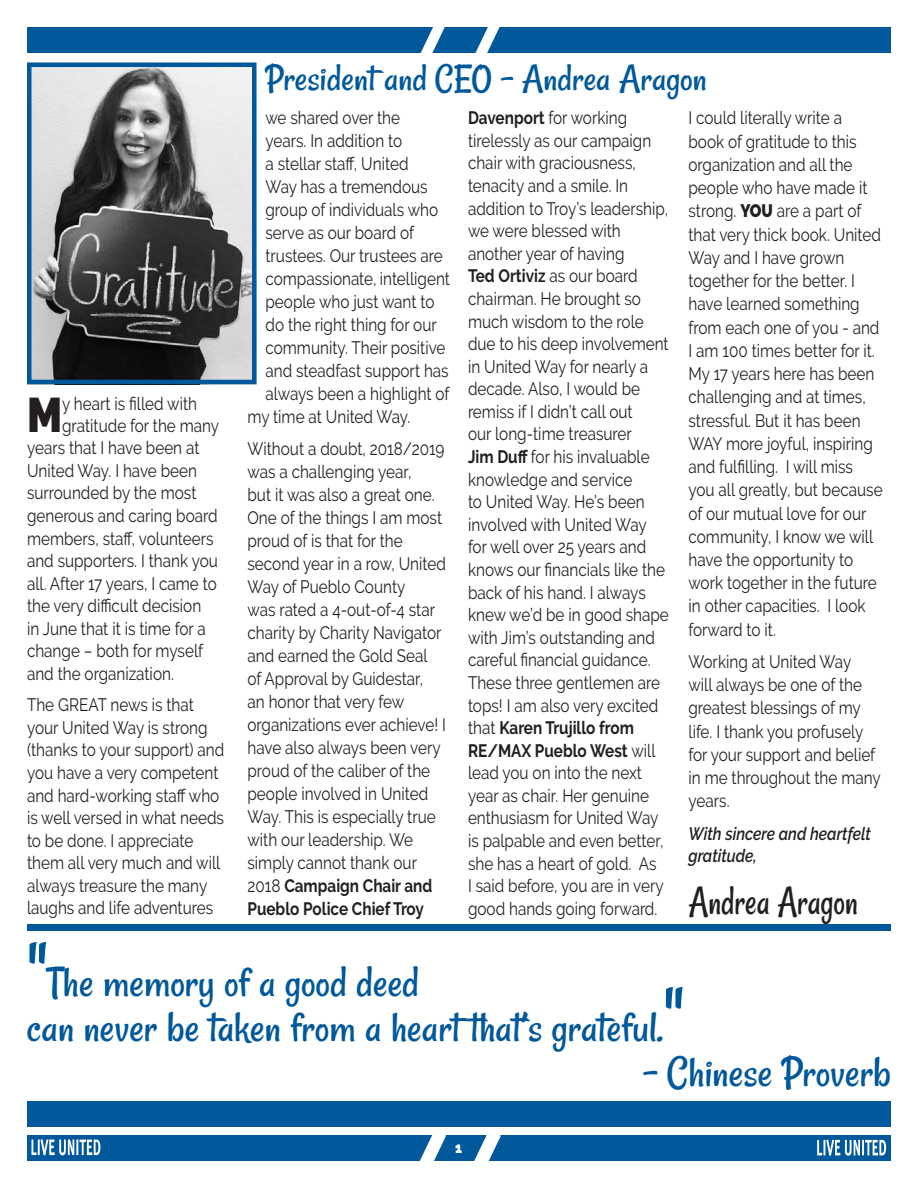
<style>
.page{position:relative;width:918px;height:1188px;background:#fff}
.page>*{position:absolute;margin:0;border:0;box-sizing:border-box;transform-origin:0 0}
.Text_11pt{font:900 48.45px "Raleway";color:#231f20;scale:.85 1}
.t1{font:45px/45px "Rancho";color:#01589a}
.Text_11pt-2{font:42px "Rancho";color:#231f20;scale:.85 1}
.Rancho_30{font:39px "Rancho";color:#01589a}
.Text_11pt-3{font:18px/22.6px "Raleway";color:#231f20;scale:.85 1}
.Text_11pt-4{font:italic 600 18px/22.8px "Raleway";color:#231f20;scale:.85 1}
.t2{font:900 15px "Raleway";color:#fff;scale:.85 1}
.s1{font-weight:700}
.s2{font-weight:900}
.s3{font-size:81px}
</style>
<div class="page">
<div style="left:27px;top:1135px;width:864px;height:26px;background:#01589a"></div>
<svg style="left:31px;top:1140px;width:69px;height:15px"></svg>
<svg style="left:817px;top:1140px;width:69px;height:16px"></svg>
<svg style="left:420px;top:1135px;width:26px;height:26px"></svg>
<svg style="left:474px;top:1135px;width:27px;height:26px"></svg>
<div style="left:27px;top:27px;width:864px;height:25px;background:#01589a"></div>
<svg style="left:421px;top:27px;width:24px;height:25px"></svg>
<svg style="left:476px;top:27px;width:24px;height:25px"></svg>
<img style="left:32px;top:68px;width:219px;height:311px">
<div style="left:27px;top:63px;width:229px;height:321px;border:4px solid #01589a"></div>
<div style="left:27px;top:1102px;width:864px;height:25px;background:#01589a"></div>
<div style="left:27px;top:925px;width:864px;height:6px;background:#01589a"></div>
<p class="Text_11pt" style="left:27px;top:387px;width:43px">M</p>
<p class="Text_11pt-3" style="left:62px;top:392px;width:160px">y heart is filled with</p>
<p class="Text_11pt-3" style="left:62px;top:414px;width:186px">gratitude for the many</p>
<p class="Text_11pt-3" style="left:27px;top:437px;width:204px">years that I have been at</p>
<p class="Text_11pt-3" style="left:27px;top:459px;width:202px">United Way. I have been</p>
<p class="Text_11pt-3" style="left:27px;top:482px;width:201px">surrounded by the most</p>
<p class="Text_11pt-3" style="left:27px;top:504px;width:226px">generous and caring board</p>
<p class="Text_11pt-3" style="left:27px;top:527px;width:221px">members, staff, volunteers</p>
<p class="Text_11pt-3" style="left:27px;top:549px;width:226px">and supporters. I thank you</p>
<p class="Text_11pt-3" style="left:27px;top:572px;width:225px">all. After 17 years, I came to</p>
<p class="Text_11pt-3" style="left:27px;top:594px;width:207px">the very difficult decision</p>
<p class="Text_11pt-3" style="left:27px;top:617px;width:212px">in June that it is time for a</p>
<p class="Text_11pt-3" style="left:27px;top:640px;width:209px">change – both for myself</p>
<p class="Text_11pt-3" style="left:27px;top:662px;width:174px">and the organization.</p>
<p class="Text_11pt-3" style="left:27px;top:694px;width:234px">The GREAT news is that your United Way is strong (thanks to your support) and you have a very competent and hard-working staff who is well versed in what needs to be done. I appreciate them all very much and will always treasure the many laughs and life adventures</p>
<p class="Rancho_30" style="left:266px;top:55px;width:443px">President and CEO - Andrea Aragon</p>
<p class="Text_11pt-3" style="left:266px;top:106px;width:160px">we shared over the</p>
<p class="Text_11pt-3" style="left:266px;top:129px;width:162px">years. In addition to</p>
<p class="Text_11pt-3" style="left:266px;top:152px;width:170px">a stellar staff, United</p>
<p class="Text_11pt-3" style="left:266px;top:175px;width:192px">Way has a tremendous</p>
<p class="Text_11pt-3" style="left:266px;top:198px;width:205px">group of individuals who</p>
<p class="Text_11pt-3" style="left:266px;top:221px;width:176px">serve as our board of</p>
<p class="Text_11pt-3" style="left:266px;top:244px;width:210px">trustees. Our trustees are</p>
<p class="Text_11pt-3" style="left:266px;top:267px;width:219px">compassionate, intelligent</p>
<p class="Text_11pt-3" style="left:266px;top:290px;width:200px">people who just want to</p>
<p class="Text_11pt-3" style="left:266px;top:313px;width:203px">do the right thing for our</p>
<p class="Text_11pt-3" style="left:266px;top:336px;width:213px">community. Their positive</p>
<p class="Text_11pt-3" style="left:266px;top:359px;width:217px">and steadfast support has</p>
<p class="Text_11pt-3" style="left:266px;top:382px;width:218px">always been a highlight of</p>
<p class="Text_11pt-3" style="left:248px;top:405px;width:193px">my time at United Way.</p>
<p class="Text_11pt-3" style="left:248px;top:437px;width:235px">Without a doubt, 2018/2019 was a challenging year,<br>but it was also a great one.<br>One of the things I am most proud of is that for the second year in a row, United<br>Way of Pueblo County<br>was rated a 4-out-of-4 star charity by Charity Navigator and earned the Gold Seal of Approval by Guidestar,<br>an honor that very few organizations ever achieve! I have also always been very proud of the caliber of the people involved in United<br>Way. This is especially true with our leadership. We simply cannot thank our<br>2018 <span class="s1">Campaign Chair and<br>Pueblo Police Chief Troy</span></p>
<p class="Text_11pt-3" style="left:468px;top:106px;width:238px"><span class="s1">Davenport</span> for working tirelessly as our campaign chair with graciousness, tenacity and a smile. In addition to Troy’s leadership, we were blessed with another year of having<br><span class="s1">Ted Ortiviz</span> as our board chairman. He brought so much wisdom to the role due to his deep involvement in United Way for nearly a decade. Also, I would be remiss if I didn’t call out<br>our long-time treasurer<br><span class="s1">Jim Duff</span> for his invaluable knowledge and service<br>to United Way. He’s been involved with United Way for well over 25 years and knows our financials like the back of his hand. I always knew we’d be in good shape with Jim’s outstanding and careful financial guidance.<br>These three gentlemen are tops! I am also very excited that <span class="s1">Karen Trujillo from<br>RE/MAX Pueblo West</span> will lead you on into the next year as chair. Her genuine enthusiasm for United Way is palpable and even better, she has a heart of gold. As<br>I said before, you are in very good hands going forward.</p>
<p class="Text_11pt-3" style="left:689px;top:106px;width:230px;line-height:23.2px">I could literally write a<br>book of gratitude to this organization and all the people who have made it strong. <span class="s2">YOU</span> are a part of that very thick book. United<br>Way and I have grown together for the better. I have learned something from each one of you - and<br>I am 100 times better for it.<br>My 17 years here has been challenging and at times, stressful. But it has been<br>WAY more joyful, inspiring and fulfilling. I will miss you all greatly, but because of our mutual love for our community, I know we will have the opportunity to work together in the future in other capacities. I look forward to it.</p>
<p class="Text_11pt-3" style="left:689px;top:650px;width:228px;line-height:23.2px">Working at United Way<br>will always be one of the greatest blessings of my life. I thank you profusely for your support and belief in me throughout the many years.</p>
<p class="Text_11pt-4" style="left:688px;top:822px;width:216px">With sincere and heartfelt gratitude,</p>
<p class="Text_11pt-2" style="left:688px;top:877px;width:201px">Andrea Aragon</p>
<p class="t1" style="left:27px;top:960px;width:658px"><span class="s3">"</span>The memory of a good deed<br>can never be taken from a heart that’s grateful.<span class="s3">"</span></p>
<p class="t1" style="left:643px;top:1050px;width:249px">- Chinese Proverb</p>
<p class="t2" style="left:455px;top:1139px;width:10px">1</p>
</div>
